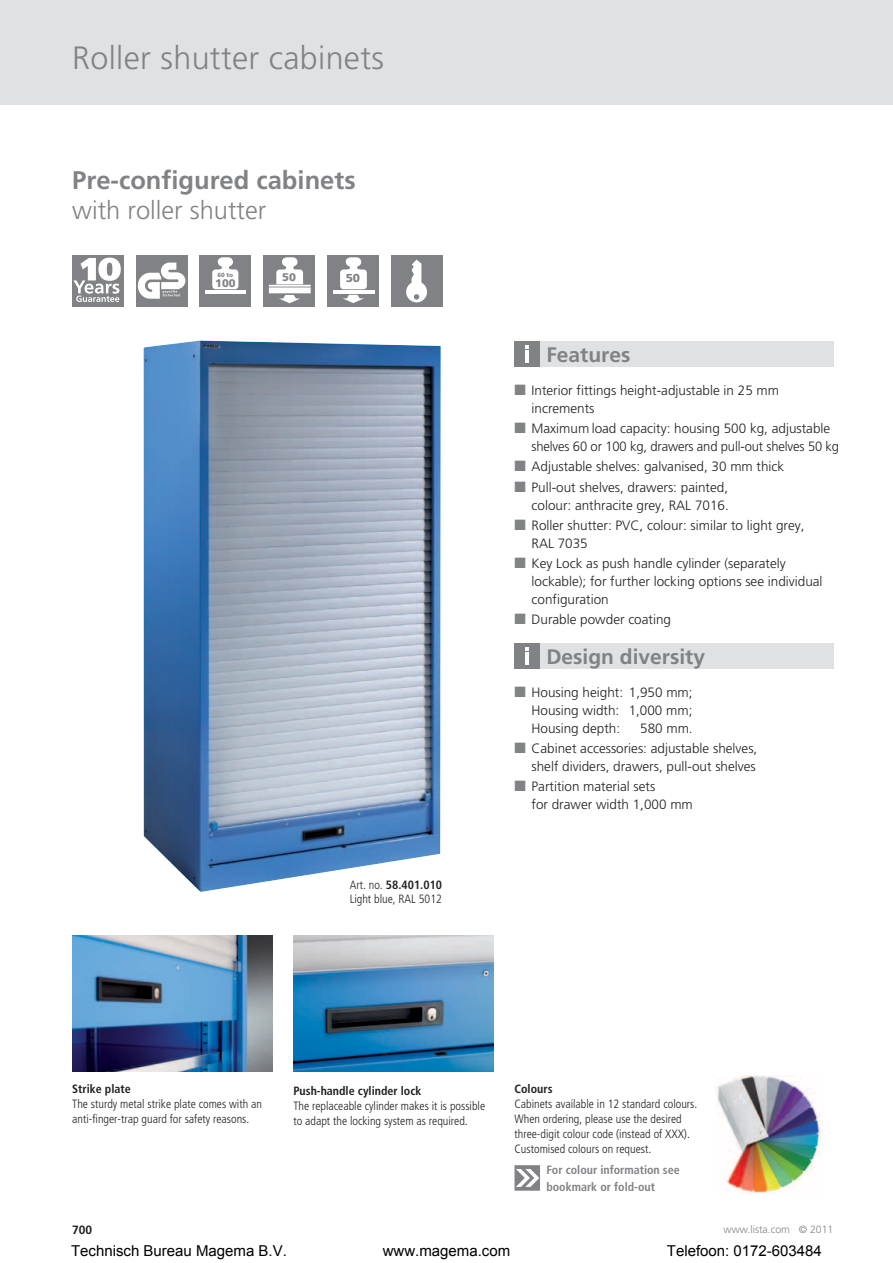
<style>
.page{position:relative;width:893px;height:1263px;background:#fff}
.page>*{position:absolute;margin:0;border:0;box-sizing:border-box;transform-origin:0 0}
.t1{font:300 32.25px "Frutiger LT Std";letter-spacing:.01em;color:#808285}
.t2{font:700 25.5px "Frutiger LT Std";color:#808285}
.t3{font:300 25.5px "Frutiger LT Std";color:#808285}
.t4{font:700 21px "Frutiger LT Std";color:#808285}
.t5{font:15px "Arial";color:#000}
.t6{font:300 13.5px/18px "Frutiger LT Std";color:#231f20}
.t7{font:300 condensed 12px/15px "Frutiger LT Std";color:#231f20}
.t8{font:700 condensed 12px "Frutiger LT Std";color:#231f20}
.t9{font:700 condensed 12px/16.5px "Frutiger LT Std";color:#808285}
.t10{font:700 12px "Frutiger LT Std";color:#231f20}
.t11{font:900 11.55px "Frutiger LT Std";color:#808285}
.t12{font:900 11.1px "Frutiger LT Std";color:#808285}
.t13{font:900 10.95px "Frutiger LT Std";color:#808285}
.t14{font:300 10.5px "Frutiger LT Std";color:#808285}
.t15{font:900 6px "Frutiger LT Std";color:#808285}
.s1{font-weight:700}
.s2{color:#808285}
</style>
<div class="page">
<div style="left:0;top:0;width:893px;height:104px;background:#e0e1e2"></div>
<div style="left:514px;top:341px;width:26px;height:26px;background:#808285"></div>
<svg style="left:525px;top:345px;width:4px;height:4px"></svg>
<hr style="left:525px;top:351px;width:4px;height:12px;background:#fff">
<img style="left:293px;top:935px;width:200px;height:136px">
<img style="left:72px;top:935px;width:200px;height:136px">
<div style="left:72px;top:255px;width:51px;height:51px;background:#808285"></div>
<svg style="left:73px;top:258px;width:48px;height:44px"></svg>
<div style="left:391px;top:255px;width:51px;height:51px;background:#808285"></div>
<svg style="left:406px;top:260px;width:21px;height:42px"></svg>
<div style="left:327px;top:255px;width:51px;height:51px;background:#808285"></div>
<div style="left:341px;top:271px;width:25px;height:17px;background:#fff;border-radius:2px"></div>
<div style="left:340px;top:269px;width:27px;height:20px;border:2px solid #fff;border-radius:2px"></div>
<svg style="left:345px;top:257px;width:17px;height:15px"></svg>
<hr style="left:333px;top:290px;width:41px;height:3px;background:#fff">
<svg style="left:343px;top:295px;width:21px;height:8px"></svg>
<div style="left:264px;top:255px;width:51px;height:51px;background:#808285"></div>
<svg style="left:269px;top:257px;width:42px;height:46px"></svg>
<img style="left:144px;top:340px;width:297px;height:552px">
<img style="left:717px;top:1076px;width:105px;height:118px">
<svg style="left:514px;top:1165px;width:26px;height:26px"></svg>
<div style="left:514px;top:643px;width:26px;height:26px;background:#808285"></div>
<svg style="left:525px;top:647px;width:4px;height:4px"></svg>
<hr style="left:525px;top:653px;width:4px;height:12px;background:#fff">
<div style="left:136px;top:255px;width:51px;height:51px;background:#808285"></div>
<svg style="left:138px;top:263px;width:47px;height:36px"></svg>
<div style="left:200px;top:255px;width:51px;height:51px;background:#808285"></div>
<div style="left:213px;top:270px;width:24px;height:18px;background:#fff;border-radius:2px"></div>
<div style="left:212px;top:269px;width:26px;height:20px;border:2px solid #fff;border-radius:2px"></div>
<svg style="left:217px;top:257px;width:17px;height:15px"></svg>
<hr style="left:205px;top:290px;width:41px;height:3px;background:#fff">
<div style="left:540px;top:341px;width:293px;height:26px;background:#e0e1e2"></div>
<div style="left:540px;top:643px;width:293px;height:26px;background:#e0e1e2"></div>
<h1 class="t1" style="left:72px;top:39px;width:313px">Roller shutter cabinets</h1>
<h2 class="t2" style="left:72px;top:165px;width:285px">Pre-configured cabinets</h2>
<h2 class="t3" style="left:72px;top:196px;width:196px">with roller shutter</h2>
<p class="t15" style="left:217px;top:272px;width:17px">60 to</p>
<p class="t13" style="left:215px;top:277px;width:22px">100</p>
<p class="t12" style="left:282px;top:270px;width:15px">50</p>
<p class="t11" style="left:346px;top:271px;width:16px">50</p>
<p class="t7" style="left:350px;top:878px;width:94px;line-height:13.5px">Art. no. <span class="s1">58.401.010<br></span>Light blue, RAL 5012</p>
<h3 class="t4" style="left:546px;top:342px;width:86px">Features</h3>
<p class="t6" style="left:531px;top:382px;width:249px;text-indent:-17px"><span class="s2">■</span> Interior fittings height-adjustable in 25 mm increments</p>
<p class="t6" style="left:531px;top:420px;width:309px;text-indent:-17px"><span class="s2">■</span> Maximum load capacity: housing 500 kg, adjustable shelves 60 or 100 kg, drawers and pull-out shelves 50 kg</p>
<p class="t6" style="left:514px;top:458px;width:271px"><span class="s2">■</span> Adjustable shelves: galvanised, 30 mm thick</p>
<p class="t6" style="left:514px;top:478px;width:216px;text-align:right"><span class="s2">■</span> Pull-out shelves, drawers: painted, colour: anthracite grey, RAL 7016.</p>
<p class="t6" style="left:531px;top:516px;width:275px;text-indent:-17px"><span class="s2">■</span> Roller shutter: PVC, colour: similar to light grey,<br>RAL 7035</p>
<p class="t6" style="left:531px;top:554px;width:293px;text-indent:-17px"><span class="s2">■</span> Key Lock as push handle cylinder (separately lockable); for further locking options see individual configuration</p>
<p class="t6" style="left:514px;top:610px;width:158px"><span class="s2">■</span> Durable powder coating</p>
<h3 class="t4" style="left:546px;top:644px;width:160px">Design diversity</h3>
<p class="t6" style="left:531px;top:684px;width:163px;text-align:justify;text-indent:-17px"><span class="s2">■</span> Housing height: 1,950 mm; Housing width: 1,000 mm; Housing depth:</p>
<p class="t6" style="left:640px;top:720px;width:54px">580 mm.</p>
<p class="t6" style="left:514px;top:740px;width:244px;text-align:right"><span class="s2">■</span> Cabinet accessories: adjustable shelves, shelf dividers, drawers, pull-out shelves</p>
<p class="t6" style="left:531px;top:778px;width:163px;text-indent:-17px"><span class="s2">■</span> Partition material sets<br>for drawer width 1,000 mm</p>
<p class="t8" style="left:72px;top:1082px;width:60px">Strike plate</p>
<p class="t7" style="left:72px;top:1097px;width:191px">The sturdy metal strike plate comes with an anti-finger-trap guard for safety reasons.</p>
<p class="t8" style="left:293px;top:1083px;width:130px">Push-handle cylinder lock</p>
<p class="t7" style="left:293px;top:1098px;width:193px">The replaceable cylinder makes it is possible to adapt the locking system as required.</p>
<p class="t8" style="left:514px;top:1082px;width:40px">Colours</p>
<p class="t7" style="left:514px;top:1097px;width:184px">Cabinets available in 12 standard colours.<br>When ordering, please use the desired three-digit colour code (instead of XXX).<br>Customised colours on request.</p>
<p class="t9" style="left:546px;top:1162px;width:135px">For colour information see bookmark or fold-out</p>
<p class="t10" style="left:72px;top:1222px;width:22px">700</p>
<p class="t14" style="left:723px;top:1223px;width:111px">www.lista.com © 2011</p>
<p class="t5" style="left:71px;top:1241px;width:217px">Technisch Bureau Magema B.V.</p>
<p class="t5" style="left:383px;top:1241px;width:129px">www.magema.com</p>
<p class="t5" style="left:667px;top:1241px;width:157px">Telefoon: 0172-603484</p>
</div>
